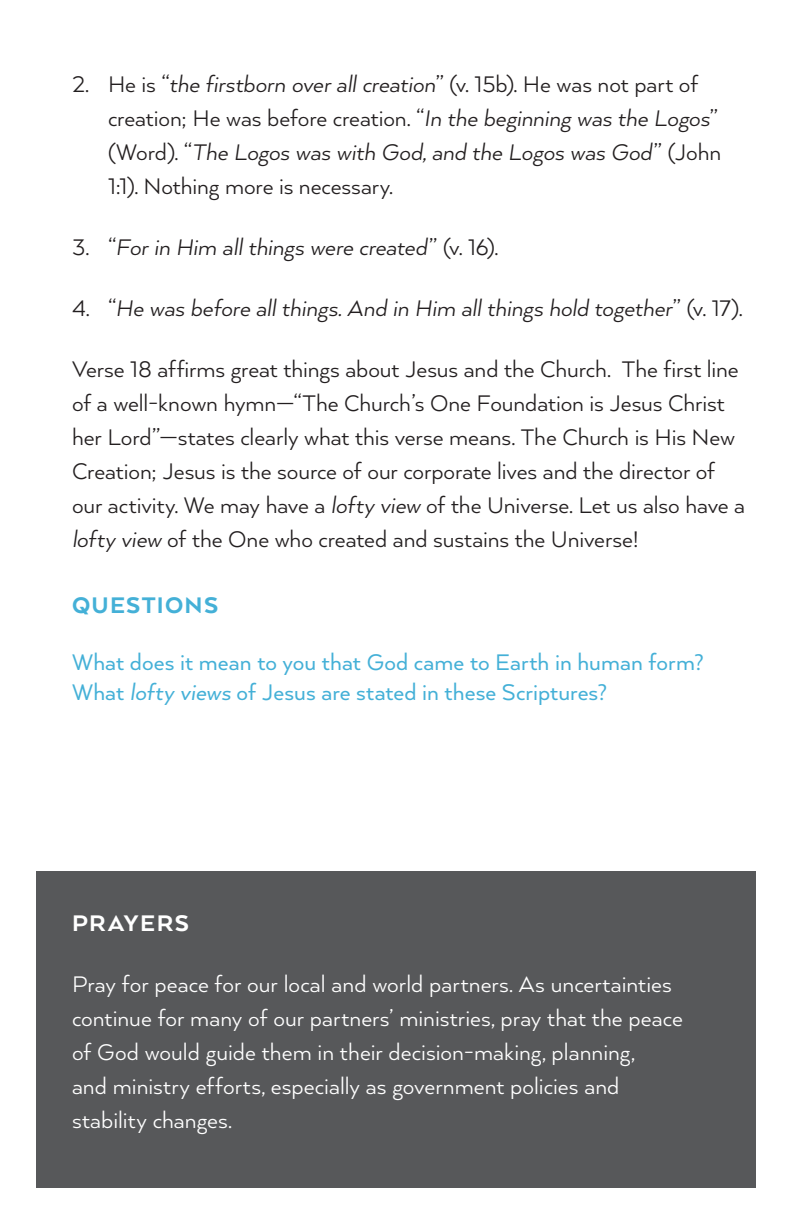
<style>
.page{position:relative;width:792px;height:1224px;background:#fff}
.page>*{position:absolute;margin:0;border:0;box-sizing:border-box;transform-origin:0 0}
.Body{font:26px/34px "Arquitecta";letter-spacing:-.005em;color:#231f20}
.Body-2{font:26px/34px "Arquitecta";color:#fff}
.t1{font:italic 26px "Arquitecta";letter-spacing:-.005em;color:#231f20}
.Body-3{font:26px/30px "Arquitecta";color:#44b0d7}
.Body-4{font:800 26px "Arquitecta";letter-spacing:.05em;color:#44b0d7}
.Body-5{font:800 26px "Arquitecta";letter-spacing:.06em;color:#fff}
.s1{font-style:italic}
.s2{font-style:normal}
</style>
<div class="page">
<div style="left:36px;top:871px;width:720px;height:317px;background:#57585a"></div>
<p class="Body" style="left:108px;top:66px;width:615px;text-indent:-36px">2. He is “<span class="s1">the firstborn over all creation</span>” (v. 15b). He was not part of creation; He was before creation. “<span class="s1">In the beginning was the Logos</span>” (Word). “<span class="s1">The Logos was with God, and the Logos was God</span>” (John 1:1). Nothing more is necessary.</p>
<p class="t1" style="left:72px;top:231px;width:428px"><span class="s2">3. “</span>For in Him all things were created<span class="s2">” (v. 16).</span></p>
<p class="t1" style="left:72px;top:292px;width:672px"><span class="s2">4. “</span>He was before all things. And in Him all things hold together<span class="s2">” (v. 17).</span></p>
<p class="Body" style="left:72px;top:351px;width:675px">Verse 18 affirms great things about Jesus and the Church. The first line of a well-known hymn—“The Church’s One Foundation is Jesus Christ her Lord”—states clearly what this verse means. The Church is His New Creation; Jesus is the source of our corporate lives and the director of our activity. We may have a <span class="s1">lofty view</span> of the Universe. Let us also have a <span class="s1">lofty view</span> of the One who created and sustains the Universe!</p>
<p class="Body-4" style="left:72px;top:589px;width:148px">QUESTIONS</p>
<p class="Body-3" style="left:72px;top:646px;width:634px">What does it mean to you that God came to Earth in human form?<br>What <span class="s1">lofty views</span> of Jesus are stated in these Scriptures?</p>
<p class="Body-5" style="left:72px;top:907px;width:118px">PRAYERS</p>
<p class="Body-2" style="left:72px;top:966px;width:612px">Pray for peace for our local and world partners. As uncertainties continue for many of our partners’ ministries, pray that the peace of God would guide them in their decision-making, planning,<br>and ministry efforts, especially as government policies and stability changes.</p>
</div>
